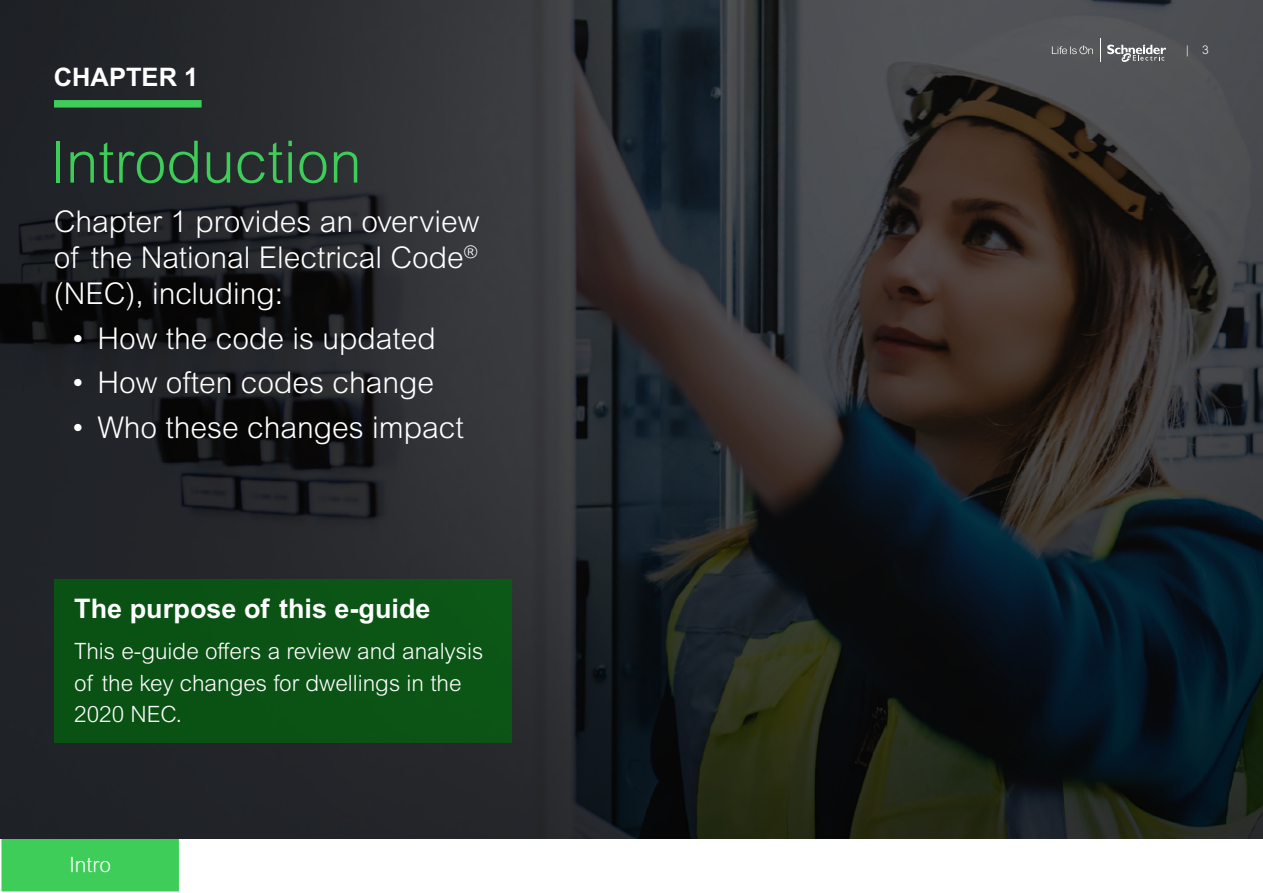
<style>
.page{position:relative;width:1263px;height:893px;background:#fff}
.page>*{position:absolute;margin:0;border:0;box-sizing:border-box;transform-origin:0 0}
.Green_title_39_39{font:300 58.5px "Arial MT Pro";color:#3dcd58}
.Subtitle-white_20_A{font:300 30px/36px "Arial MT Pro";color:#fff;text-align:justify}
.Blue_header_16_17{font:700 27px "Arial MT Pro";color:#fff}
.Chapter{font:700 25.5px "Arial MT Pro";color:#fff}
.Body_content_15_20{font:300 22.5px/31.5px "Arial MT Pro";color:#fff}
.t1{font:300 21px "Arial Rounded MT Std";color:#fff}
.t2{font:300 12px "Arial MT Pro";color:#fff}
</style>
<div class="page">
<img style="left:0;top:0;width:1263px;height:839px">
<svg style="left:1052px;top:45px;width:41px;height:9px"></svg>
<svg style="left:1107px;top:45px;width:59px;height:18px"></svg>
<svg style="left:1100px;top:39px;width:1px;height:23px"></svg>
<div style="left:54px;top:100px;width:148px;height:8px;background:#3dcd58"></div>
<div style="left:54px;top:579px;width:458px;height:164px;background:#0b5314"></div>
<svg style="left:0;top:837px;width:181px;height:55px;background:#41c85a"></svg>
<p class="Chapter" style="left:54px;top:62px;width:146px">CHAPTER 1</p>
<p class="Green_title_39_39" style="left:50px;top:126px;width:314px">Introduction</p>
<p class="Subtitle-white_20_A" style="left:54px;top:204px;width:427px">Chapter 1 provides an overview of the National Electrical Code<sup>® </sup>(NEC), including:</p>
<p class="Subtitle-white_20_A" style="left:71px;top:321px;width:367px">• How the code is updated</p>
<p class="Subtitle-white_20_A" style="left:71px;top:366px;width:365px">• How often codes change</p>
<p class="Subtitle-white_20_A" style="left:71px;top:410px;width:395px">• Who these changes impact</p>
<p class="Blue_header_16_17" style="left:74px;top:593px;width:358px">The purpose of this e-guide</p>
<p class="Body_content_15_20" style="left:74px;top:636px;width:411px">This e-guide offers a review and analysis of the key changes for dwellings in the<br>2020 NEC.</p>
<p class="t1" style="left:69px;top:853px;width:44px">Intro</p>
<p class="t2" style="left:1186px;top:42px;width:24px">| 3</p>
</div>
